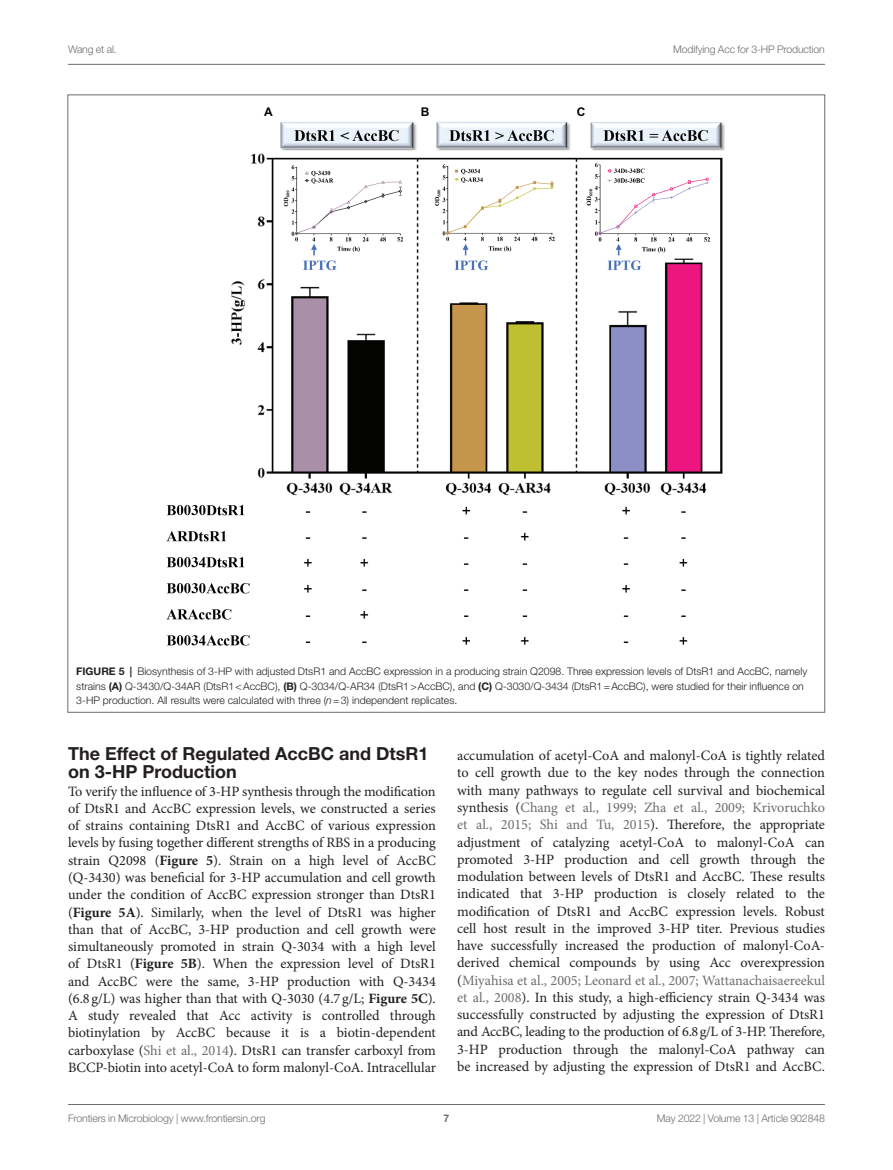
<style>
.page{position:relative;width:893px;height:1170px;background:#fff}
.page>*{position:absolute;margin:0;border:0;box-sizing:border-box;transform-origin:0 0}
.HEAD_2{font:700 18px/18.8px "Helvetica Neue LT Std";color:#231f20}
.TEXT_FLUSH{font:14.25px/17.2px "Minion Pro";letter-spacing:-.005em;color:#231f20;text-align:justify}
.t1{font:700 12px "Arial";color:#040503}
.FIG_LEG{font:300 10.5px/14.2px "Helvetica Neue LT Std";color:#231f20}
.t2{font:300 10.5px "Helvetica Neue LT Std";letter-spacing:-.015em;color:#6c6d70}
.t3{font:700 10.5px "Helvetica Neue LT Std";color:#6c6d70}
.s1{font-weight:700}
.s2{font-style:italic}
.s3{color:#6c6d70}
</style>
<div class="page">
<hr style="left:68px;top:64px;width:757px;height:1px;background:#6c6d70">
<hr style="left:68px;top:1104px;width:757px;height:1px;background:#6c6d70">
<img style="left:166px;top:122px;width:559px;height:524px">
<p class="t2" style="left:68px;top:42px;width:50px">Wang et al.</p>
<p class="t2" style="left:673px;top:42px;width:153px">Modifying Acc for 3-HP Production</p>
<p class="t1" style="left:264px;top:104px;width:10px">A</p>
<p class="t1" style="left:421px;top:104px;width:10px">B</p>
<p class="t1" style="left:577px;top:104px;width:10px">C</p>
<p class="FIG_LEG" style="left:76px;top:664px;width:732px"><span class="s1">FIGURE 5 |</span> Biosynthesis of 3-HP with adjusted DtsR1 and AccBC expression in a producing strain Q2098. Three expression levels of DtsR1 and AccBC, namely strains <span class="s1">(A)</span> Q-3430/Q-34AR (DtsR1&lt;AccBC), <span class="s1">(B)</span> Q-3034/Q-AR34 (DtsR1&gt;AccBC), and <span class="s1">(C)</span> Q-3030/Q-3434 (DtsR1=AccBC), were studied for their influence on<br>3-HP production. All results were calculated with three (<span class="s2">n</span>=3) independent replicates.</p>
<p class="HEAD_2" style="left:68px;top:743px;width:362px">The Effect of Regulated AccBC and DtsR1 on 3-HP Production</p>
<p class="TEXT_FLUSH" style="left:68px;top:782px;width:369px">To verify the influence of 3-HP synthesis through the modification of DtsR1 and AccBC expression levels, we constructed a series of strains containing DtsR1 and AccBC of various expression levels by fusing together different strengths of RBS in a producing strain Q2098 (<span class="s1">Figure 5</span>). Strain on a high level of AccBC (Q-3430) was beneficial for 3-HP accumulation and cell growth under the condition of AccBC expression stronger than DtsR1 (<span class="s1">Figure 5A</span>). Similarly, when the level of DtsR1 was higher than that of AccBC, 3-HP production and cell growth were simultaneously promoted in strain Q-3034 with a high level of DtsR1 (<span class="s1">Figure 5B</span>). When the expression level of DtsR1 and AccBC were the same, 3-HP production with Q-3434 (6.8g/L) was higher than that with Q-3030 (4.7 g/L; <span class="s1">Figure 5C</span>).<br>A study revealed that Acc activity is controlled through biotinylation by AccBC because it is a biotin-dependent carboxylase (<span class="s3">Shi et al., 2014</span>). DtsR1 can transfer carboxyl from BCCP-biotin into acetyl-CoA to form malonyl-CoA. Intracellular</p>
<p class="TEXT_FLUSH" style="left:457px;top:747px;width:369px">accumulation of acetyl-CoA and malonyl-CoA is tightly related to cell growth due to the key nodes through the connection with many pathways to regulate cell survival and biochemical synthesis (<span class="s3">Chang et al., 1999; Zha et al., 2009; Krivoruchko et al., 2015; Shi and Tu, 2015</span>). Therefore, the appropriate adjustment of catalyzing acetyl-CoA to malonyl-CoA can promoted 3-HP production and cell growth through the modulation between levels of DtsR1 and AccBC. These results indicated that 3-HP production is closely related to the modification of DtsR1 and AccBC expression levels. Robust cell host result in the improved 3-HP titer. Previous studies have successfully increased the production of malonyl-CoA&shy;derived chemical compounds by using Acc overexpression (<span class="s3">Miyahisa et al., 2005; Leonard et al., 2007; Wattanachaisaereekul et al., 2008</span>). In this study, a high-efficiency strain Q-3434 was successfully constructed by adjusting the expression of DtsR1 and AccBC, leading to the production of 6.8g/L of 3-HP. Therefore, 3-HP production through the malonyl-CoA pathway can be increased by adjusting the expression of DtsR1 and AccBC.</p>
<p class="t2" style="left:68px;top:1111px;width:199px">Frontiers in Microbiology | www.frontiersin.org</p>
<p class="t3" style="left:444px;top:1111px;width:7px">7</p>
<p class="t2" style="left:657px;top:1111px;width:169px">May 2022 | Volume 13 | Article 902848</p>
</div>
